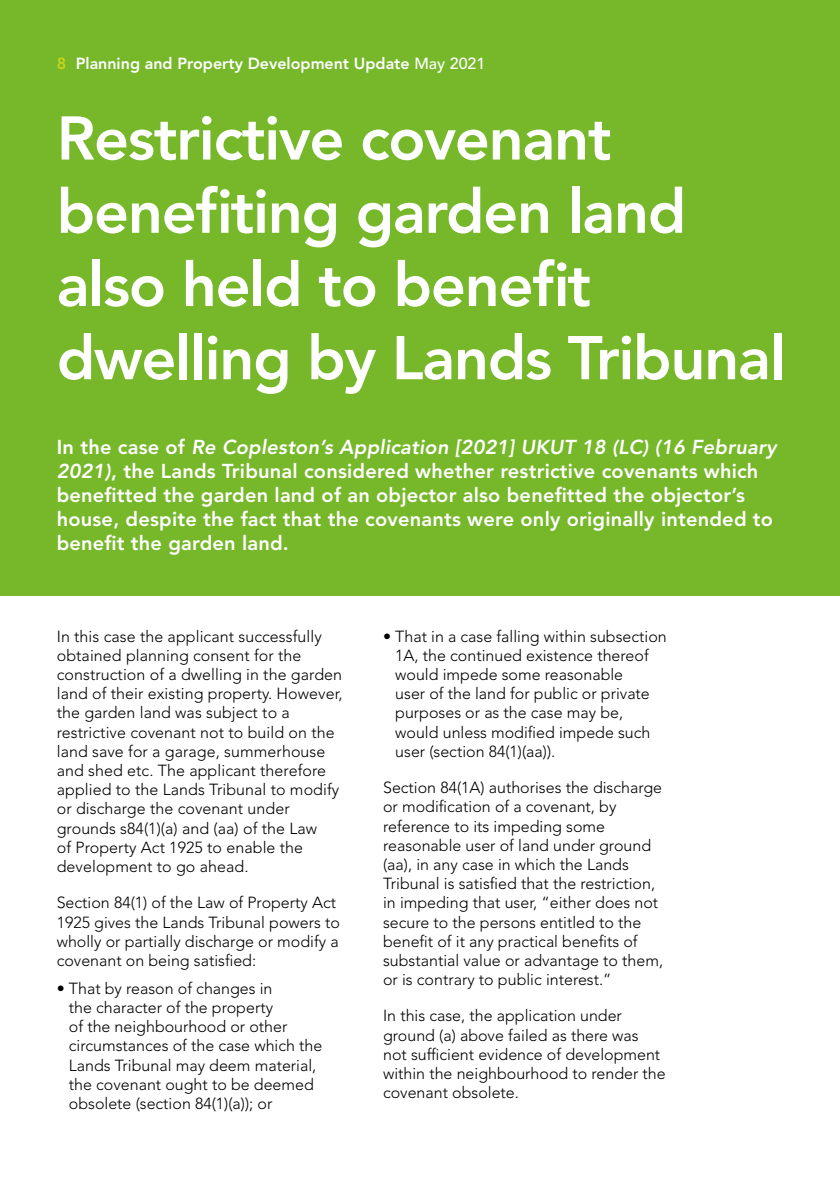
<style>
.page{position:relative;width:840px;height:1191px;background:#fff}
.page>*{position:absolute;margin:0;border:0;box-sizing:border-box;transform-origin:0 0}
.t1{font:800 61px/73.2px "Avenir LT Pro";letter-spacing:-.02em;color:#fff}
.t2{font:800 20px/24px "Avenir LT Pro";letter-spacing:.01em;color:#fff}
.t3{font:300 16px/19.2px "Avenir LT Std";color:#000}
.t4{font:800 16px "Avenir LT Pro";color:#fff}
.s1{color:#c8d419}
.s2{font-weight:500}
.s3{font-style:italic}
</style>
<div class="page">
<div style="left:0;top:0;width:839px;height:595px;background:#76b82a"></div>
<p class="t4" style="left:57px;top:54px;width:430px"><span class="s1">8</span> Planning and Property Development Update <span class="s2">May 2021</span></p>
<h1 class="t1" style="left:57px;top:102px;width:729px">Restrictive covenant benefiting garden land also held to benefit dwelling by Lands Tribunal</h1>
<p class="t2" style="left:57px;top:435px;width:720px">In the case of <span class="s3">Re Copleston’s Application [2021] UKUT 18 (LC) (16 February 2021)</span>, the Lands Tribunal considered whether restrictive covenants which benefitted the garden land of an objector also benefitted the objector’s house, despite the fact that the covenants were only originally intended to benefit the garden land.</p>
<p class="t3" style="left:57px;top:626px;width:287px">In this case the applicant successfully obtained planning consent for the construction of a dwelling in the garden land of their existing property. However, the garden land was subject to a restrictive covenant not to build on the land save for a garage, summerhouse and shed etc. The applicant therefore applied to the Lands Tribunal to modify or discharge the covenant under grounds s84(1)(a) and (aa) of the Law<br>of Property Act 1925 to enable the development to go ahead.</p>
<p class="t3" style="left:57px;top:893px;width:284px">Section 84(1) of the Law of Property Act 1925 gives the Lands Tribunal powers to wholly or partially discharge or modify a covenant on being satisfied:</p>
<p class="t3" style="left:69px;top:978px;width:255px;text-indent:-12px">• That by reason of changes in<br>the character of the property<br>of the neighbourhood or other circumstances of the case which the<br>Lands Tribunal may deem material, the covenant ought to be deemed obsolete (section 84(1)(a)); or</p>
<p class="t3" style="left:395px;top:626px;width:273px;text-indent:-12px">• That in a case falling within subsection 1A, the continued existence thereof would impede some reasonable<br>user of the land for public or private purposes or as the case may be, would unless modified impede such user (section 84(1)(aa)).</p>
<p class="t3" style="left:383px;top:778px;width:281px">Section 84(1A) authorises the discharge or modification of a covenant, by reference to its impeding some reasonable user of land under ground (aa), in any case in which the Lands Tribunal is satisfied that the restriction, in impeding that user, “either does not secure to the persons entitled to the benefit of it any practical benefits of substantial value or advantage to them, or is contrary to public interest.”</p>
<p class="t3" style="left:383px;top:1006px;width:284px">In this case, the application under ground (a) above failed as there was not sufficient evidence of development within the neighbourhood to render the covenant obsolete.</p>
</div>
